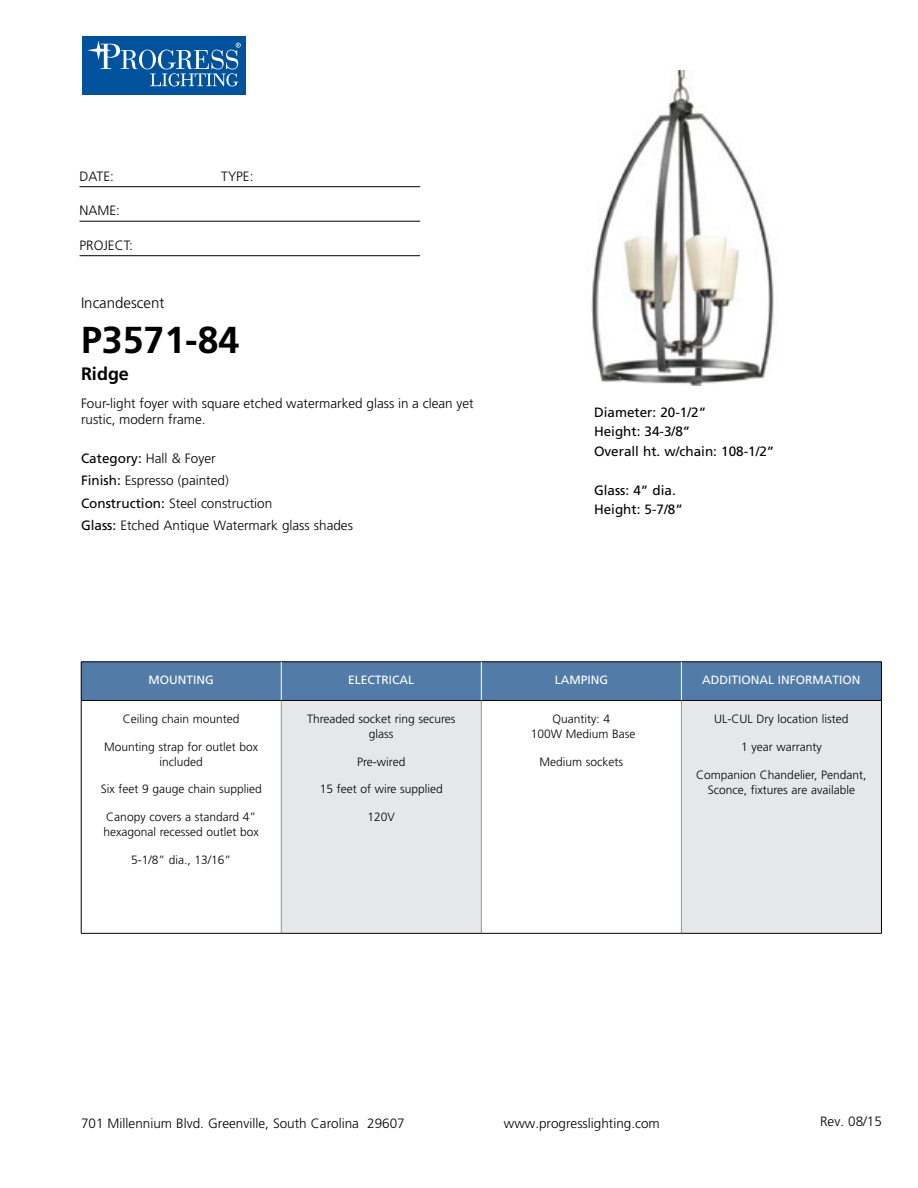
<style>
.page{position:relative;width:918px;height:1188px;background:#fff}
.page>*{position:absolute;margin:0;border:0;box-sizing:border-box;transform-origin:0 0}
.t1{font:700 37.5px "Frutiger LT Std";color:#000}
.t2{font:700 18px "Frutiger LT Std";color:#000}
.t3{font:300 15px "Frutiger LT Std";color:#000}
.t4{font:300 13.5px/22.5px "Frutiger LT Std";color:#000}
.t5{font:13.5px/19.5px "Frutiger LT Std";color:#000}
.t6{font:300 12px/15px "Frutiger LT Std";color:#000;text-align:center}
.t7{font:12px "Frutiger LT Std";color:#fff}
.s1{font-weight:400}
</style>
<div class="page">
<div style="left:82px;top:36px;width:164px;height:59px;background:#00529c"></div>
<svg style="left:139px;top:50px;width:17px;height:19px"></svg>
<div style="left:142px;top:50px;width:11px;height:19px;background:#00529c;border-radius:50%"></div>
<svg style="left:87px;top:40px;width:51px;height:29px"></svg>
<svg style="left:150px;top:43px;width:91px;height:43px"></svg>
<hr style="left:80px;top:186px;width:340px;height:1px;background:#000">
<hr style="left:80px;top:221px;width:340px;height:1px;background:#000">
<hr style="left:80px;top:255px;width:340px;height:1px;background:#000">
<div style="left:82px;top:663px;width:799px;height:37px;background:#527ba8"></div>
<div style="left:281px;top:700px;width:200px;height:233px;background:#e6e7e8"></div>
<div style="left:681px;top:700px;width:200px;height:233px;background:#e6e7e8"></div>
<hr style="left:281px;top:701px;width:1px;height:232px;background:#939598">
<hr style="left:481px;top:701px;width:1px;height:232px;background:#939598">
<hr style="left:681px;top:701px;width:1px;height:232px;background:#939598">
<hr style="left:81px;top:700px;width:200px;height:1px;background:#000">
<hr style="left:281px;top:700px;width:200px;height:1px;background:#000">
<hr style="left:481px;top:700px;width:200px;height:1px;background:#000">
<hr style="left:681px;top:700px;width:200px;height:1px;background:#000">
<hr style="left:81px;top:933px;width:200px;height:1px;background:#000">
<hr style="left:281px;top:933px;width:200px;height:1px;background:#000">
<hr style="left:481px;top:933px;width:200px;height:1px;background:#000">
<hr style="left:681px;top:933px;width:201px;height:1px;background:#000">
<hr style="left:81px;top:662px;width:200px;height:1px;background:#000">
<hr style="left:81px;top:662px;width:1px;height:38px;background:#000">
<hr style="left:281px;top:662px;width:200px;height:1px;background:#000">
<hr style="left:481px;top:662px;width:200px;height:1px;background:#000">
<hr style="left:681px;top:662px;width:201px;height:1px;background:#000">
<hr style="left:881px;top:662px;width:1px;height:38px;background:#000">
<hr style="left:81px;top:700px;width:1px;height:233px;background:#000">
<hr style="left:881px;top:700px;width:1px;height:233px;background:#000">
<hr style="left:281px;top:662px;width:1px;height:38px;background:#fff">
<hr style="left:681px;top:662px;width:1px;height:38px;background:#fff">
<hr style="left:481px;top:662px;width:1px;height:38px;background:#fff">
<img style="left:591px;top:71px;width:183px;height:314px">
<p class="t4" style="left:80px;top:165px;width:36px">DATE:</p>
<p class="t4" style="left:221px;top:165px;width:34px">TYPE:</p>
<p class="t4" style="left:80px;top:200px;width:42px">NAME:</p>
<p class="t4" style="left:80px;top:234px;width:55px">PROJECT:</p>
<p class="t3" style="left:81px;top:294px;width:85px">Incandescent</p>
<h1 class="t1" style="left:81px;top:318px;width:160px">P3571-84</h1>
<h2 class="t2" style="left:81px;top:363px;width:50px">Ridge</h2>
<p class="t4" style="left:81px;top:395px;width:394px;line-height:16.2px">Four-light foyer with square etched watermarked glass in a clean yet rustic, modern frame.</p>
<p class="t4" style="left:81px;top:447px;width:273px"><span class="s1">Category:</span> Hall &amp; Foyer<br><span class="s1">Finish:</span> Espresso (painted)<br><span class="s1">Construction:</span> Steel construction<br><span class="s1">Glass:</span> Etched Antique Watermark glass shades</p>
<p class="t5" style="left:594px;top:402px;width:182px">Diameter: 20-1/2”<br>Height: 34-3/8”<br>Overall ht. w/chain: 108-1/2”</p>
<p class="t5" style="left:594px;top:480px;width:90px">Glass: 4” dia.<br>Height: 5-7/8”</p>
<p class="t7" style="left:149px;top:673px;width:67px">MOUNTING</p>
<p class="t7" style="left:348px;top:673px;width:68px">ELECTRICAL</p>
<p class="t7" style="left:555px;top:673px;width:55px">LAMPING</p>
<p class="t7" style="left:702px;top:673px;width:160px">ADDITIONAL INFORMATION</p>
<p class="t6" style="left:123px;top:711px;width:118px">Ceiling chain mounted</p>
<p class="t6" style="left:104px;top:739px;width:156px">Mounting strap for outlet box included</p>
<p class="t6" style="left:101px;top:782px;width:163px">Six feet 9 gauge chain supplied</p>
<p class="t6" style="left:103px;top:810px;width:157px;text-align:left">Canopy covers a standard 4” hexagonal recessed outlet box</p>
<p class="t6" style="left:131px;top:853px;width:102px">5-1/8” dia., 13/16”</p>
<p class="t6" style="left:307px;top:712px;width:150px">Threaded socket ring secures glass</p>
<p class="t6" style="left:357px;top:754px;width:50px">Pre-wired</p>
<p class="t6" style="left:320px;top:782px;width:125px">15 feet of wire supplied</p>
<p class="t6" style="left:368px;top:810px;width:29px">120V</p>
<p class="t6" style="left:714px;top:712px;width:136px">UL-CUL Dry location listed</p>
<p class="t6" style="left:741px;top:739px;width:82px">1 year warranty</p>
<p class="t6" style="left:696px;top:767px;width:172px">Companion Chandelier, Pendant,<br>Sconce, fixtures are available</p>
<p class="t6" style="left:531px;top:712px;width:106px">Quantity: 4<br>100W Medium Base</p>
<p class="t6" style="left:540px;top:754px;width:85px">Medium sockets</p>
<p class="t4" style="left:81px;top:1112px;width:325px">701 Millennium Blvd. Greenville, South Carolina 29607</p>
<p class="t4" style="left:504px;top:1112px;width:158px">www.progresslighting.com</p>
<p class="t4" style="left:820px;top:1110px;width:63px">Rev. 08/15</p>
</div>
